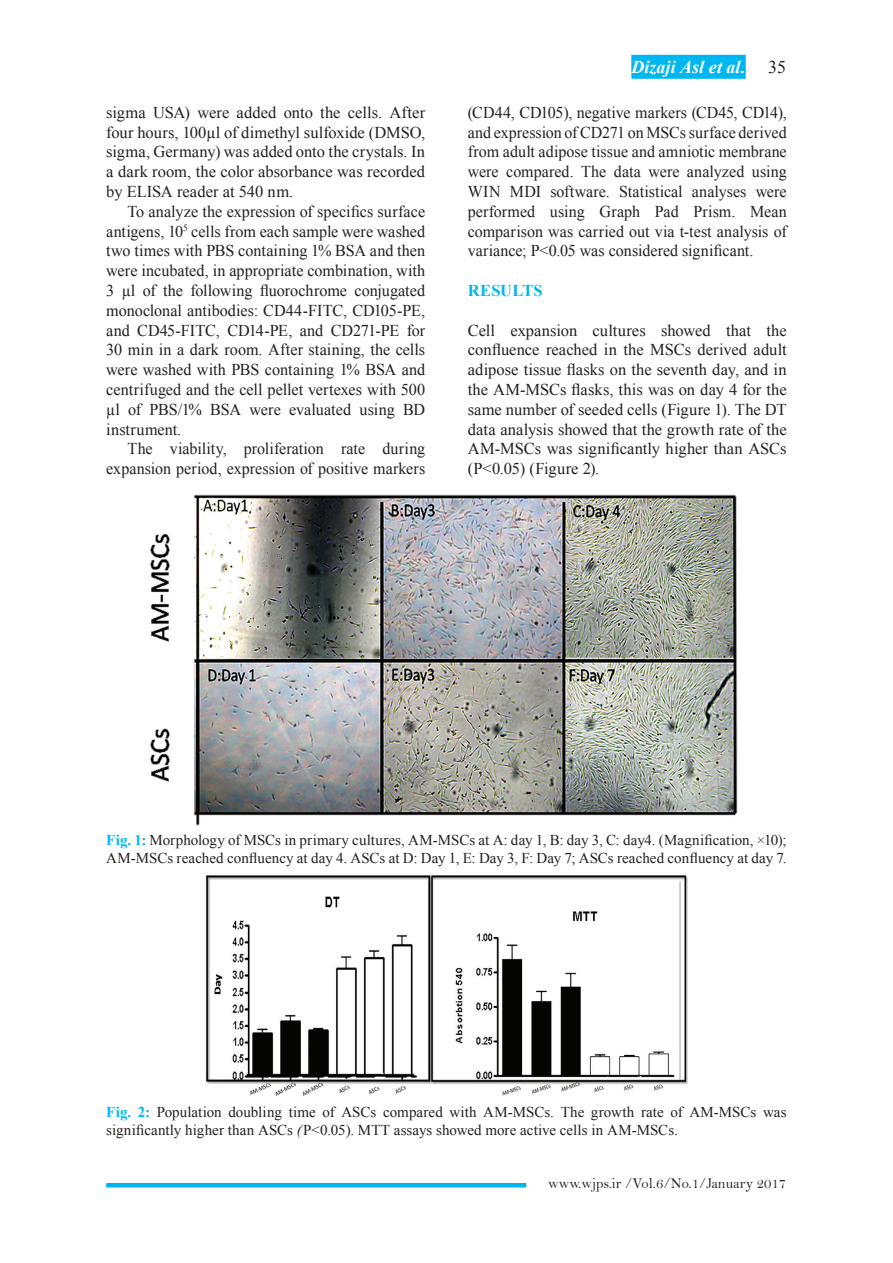
<style>
.page{position:relative;width:893px;height:1263px;background:#fff}
.page>*{position:absolute;margin:0;border:0;box-sizing:border-box;transform-origin:0 0}
.t1{font:italic 700 18px "Times New Roman";letter-spacing:.005em;color:#fff}
.t2{font:16.5px/19.8px "Times New Roman";color:#231f20;text-align:justify}
.t3{font:700 16.5px "Times New Roman";color:#00b6f0}
.t4{font:15px/18px "Times New Roman";letter-spacing:.005em;color:#231f20}
.t5{font:15px "Bell";color:#231f20}
.s1{font-weight:400;font-style:normal;color:#231f20}
.s2{font-weight:700;color:#00b6f0}
.s3{font-style:italic}
</style>
<div class="page">
<div style="left:631px;top:55px;width:115px;height:24px;background:#00b6f0"></div>
<hr style="left:106px;top:1183px;width:420px;height:4px;background:#00b6f0">
<img style="left:150px;top:494px;width:587px;height:332px">
<img style="left:205px;top:875px;width:483px;height:222px">
<p class="t2" style="left:106px;top:102px;width:320px">sigma USA) were added onto the cells. After four hours, 100µl of dimethyl sulfoxide (DMSO, sigma, Germany) was added onto the crystals. In a dark room, the color absorbance was recorded by ELISA reader at 540 nm.</p>
<p class="t2" style="left:106px;top:201px;width:320px;text-indent:21px">To analyze the expression of specifics surface antigens, 10<sup>5</sup> cells from each sample were washed two times with PBS containing 1% BSA and then were incubated, in appropriate combination, with 3 µl of the following fluorochrome conjugated monoclonal antibodies: CD44-FITC, CD105-PE, and CD45-FITC, CD14-PE, and CD271-PE for 30 min in a dark room. After staining, the cells were washed with PBS containing 1% BSA and centrifuged and the cell pellet vertexes with 500 µl of PBS/1% BSA were evaluated using BD instrument.</p>
<p class="t2" style="left:106px;top:439px;width:320px;text-align:right">The viability, proliferation rate during expansion period, expression of positive markers</p>
<p class="t1" style="left:631px;top:54px;width:156px">Dizaji Asl et al. <span class="s1">35</span></p>
<p class="t2" style="left:468px;top:102px;width:320px">(CD44, CD105), negative markers (CD45, CD14), and expression of CD271 on MSCs surface derived from adult adipose tissue and amniotic membrane were compared. The data were analyzed using WIN MDI software. Statistical analyses were performed using Graph Pad Prism. Mean comparison was carried out via t-test analysis of variance; P&lt;0.05 was considered significant.</p>
<p class="t3" style="left:468px;top:279px;width:76px">RESULTS</p>
<p class="t2" style="left:468px;top:320px;width:320px">Cell expansion cultures showed that the confluence reached in the MSCs derived adult adipose tissue flasks on the seventh day, and in the AM-MSCs flasks, this was on day 4 for the same number of seeded cells (Figure 1). The DT data analysis showed that the growth rate of the AM-MSCs was significantly higher than ASCs (P&lt;0.05) (Figure 2).</p>
<p class="t4" style="left:106px;top:830px;width:682px"><span class="s2">Fig. 1:</span> Morphology of MSCs in primary cultures, AM-MSCs at A: day 1, B: day 3, C: day4. (Magnification, ×10);<br>AM-MSCs reached confluency at day 4. ASCs at D: Day 1, E: Day 3, F: Day 7; ASCs reached confluency at day 7.</p>
<p class="t4" style="left:106px;top:1102px;width:682px"><span class="s2">Fig. 2:</span> Population doubling time of ASCs compared with AM-MSCs. The growth rate of AM-MSCs was significantly higher than ASCs <span class="s3">(</span>P&lt;0.05). MTT assays showed more active cells in AM-MSCs.</p>
<p class="t5" style="left:548px;top:1174px;width:240px">www.wjps.ir /Vol.6/No.1/January 2017</p>
</div>
